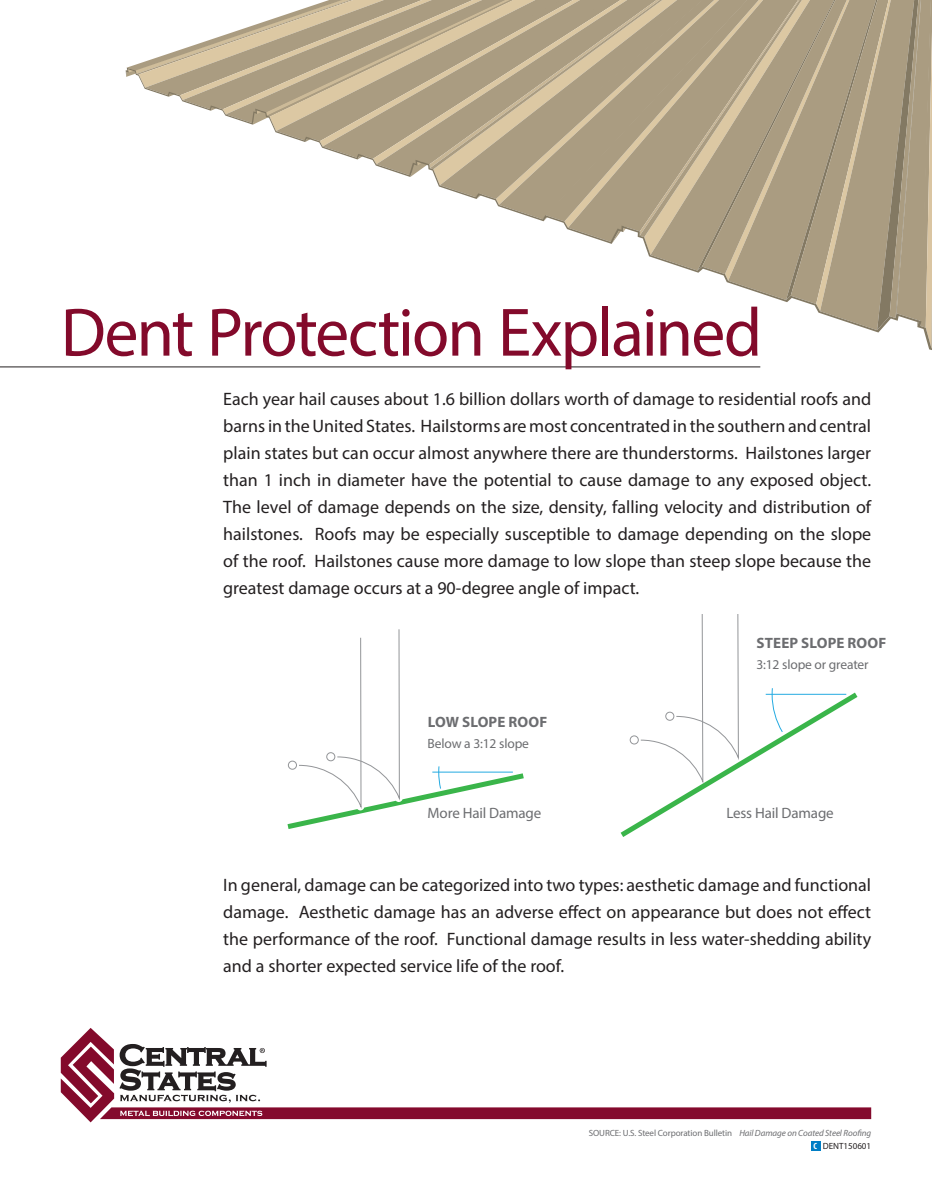
<style>
.page{position:relative;width:932px;height:1202px;background:#fff}
.page>*{position:absolute;margin:0;border:0;box-sizing:border-box;transform-origin:0 0}
.t1{font:69px "Myriad Pro";letter-spacing:-.025em;color:#830a2b}
.t2{font:18px/27px "Myriad Pro";color:#231f20;text-align:justify}
.t3{font:15px "Myriad Pro";letter-spacing:-.01em;color:#6c6d70}
.t4{font:700 15px "Myriad Pro";letter-spacing:.01em;color:#6c6d70}
.t5{font:13.5px "Myriad Pro";letter-spacing:-.01em;color:#6c6d70}
.t6{font:9px "Myriad Pro";letter-spacing:-.01em;color:#6c6d70}
.t7{font:9px "Myriad Pro";color:#231f20}
.t8{font:700 condensed 9px "Myriad Pro";color:#fff}
.s1{font-style:italic}
</style>
<div class="page">
<hr style="left:0;top:366px;width:760px;height:1px;background:#231f20">
<svg style="left:126px;top:0;width:806px;height:68px"></svg>
<svg style="left:126px;top:68px;width:806px;height:282px"></svg>
<svg style="left:287px;top:629px;width:237px;height:200px"></svg>
<svg style="left:620px;top:614px;width:237px;height:223px"></svg>
<div style="left:665px;top:712px;width:9px;height:8px;background:#fff;border-radius:50%"></div>
<div style="left:665px;top:711px;width:9px;height:9px;border:1px solid #939598;border-radius:50%"></div>
<svg style="left:61px;top:1028px;width:810px;height:94px"></svg>
<div style="left:811px;top:1141px;width:9px;height:9px;background:#007ec5"></div>
<p class="t1" style="left:61px;top:290px;width:703px">Dent Protection Explained</p>
<p class="t2" style="left:223px;top:385px;width:649px">Each year hail causes about 1.6 billion dollars worth of damage to residential roofs and barns in the United States. Hailstorms are most concentrated in the southern and central plain states but can occur almost anywhere there are thunderstorms. Hailstones larger than 1 inch in diameter have the potential to cause damage to any exposed object.<br>The level of damage depends on the size, density, falling velocity and distribution of hailstones. Roofs may be especially susceptible to damage depending on the slope of the roof. Hailstones cause more damage to low slope than steep slope because the greatest damage occurs at a 90-degree angle of impact.</p>
<p class="t4" style="left:428px;top:712px;width:121px">LOW SLOPE ROOF</p>
<p class="t5" style="left:427px;top:735px;width:103px">Below a 3:12 slope</p>
<p class="t4" style="left:756px;top:633px;width:131px">STEEP SLOPE ROOF</p>
<p class="t5" style="left:756px;top:656px;width:114px">3:12 slope or greater</p>
<p class="t3" style="left:427px;top:803px;width:115px">More Hail Damage</p>
<p class="t3" style="left:726px;top:803px;width:109px">Less Hail Damage</p>
<p class="t2" style="left:223px;top:871px;width:649px">In general, damage can be categorized into two types: aesthetic damage and functional damage. Aesthetic damage has an adverse effect on appearance but does not effect the performance of the roof. Functional damage results in less water-shedding ability and a shorter expected service life of the roof.</p>
<p class="t6" style="left:588px;top:1127px;width:284px">SOURCE: U.S. Steel Corporation Bulletin <span class="s1">Hail Damage on Coated Steel Roofing</span></p>
<p class="t8" style="left:813px;top:1140px;width:5px">C</p>
<p class="t7" style="left:822px;top:1140px;width:50px">DENT150601</p>
</div>
